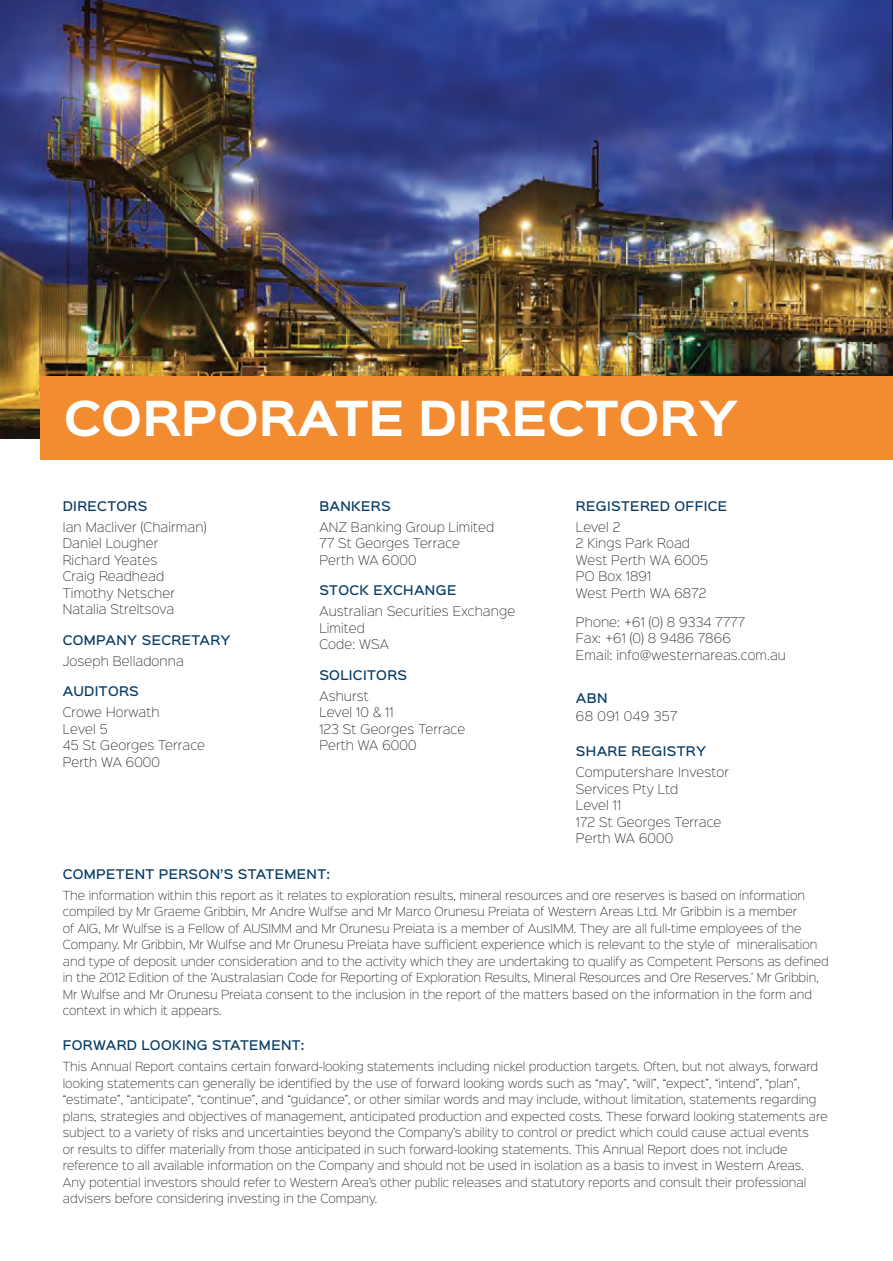
<style>
.page{position:relative;width:893px;height:1261px;background:#fff}
.page>*{position:absolute;margin:0;border:0;box-sizing:border-box;transform-origin:0 0}
.t1{font:700 43.5px "Sinkin Sans 700";color:#fff}
.t2{font:12px/16.5px "Sinkin Sans 200 X Light";letter-spacing:.01em;color:#231f20}
.t3{font:500 12px "Sinkin Sans 500";letter-spacing:.03em;color:#053a64}
.t4{font:12px "Sinkin Sans 200 X Light";letter-spacing:.03em;color:#231f20}
.t5{font:11.25px/16.5px "Sinkin Sans 200 X Light";color:#231f20}
</style>
<div class="page">
<img style="left:0;top:0;width:892px;height:438px">
<div style="left:40px;top:376px;width:852px;height:83px;background:#f38b30"></div>
<hr style="left:892px;top:0;width:1px;height:220px;background:#131643">
<h1 class="t1" style="left:64px;top:395px;width:676px">CORPORATE DIRECTORY</h1>
<p class="t3" style="left:63px;top:496px;width:86px">DIRECTORS</p>
<p class="t2" style="left:63px;top:518px;width:145px">Ian Macliver (Chairman)<br>Daniel Lougher<br>Richard Yeates<br>Craig Readhead<br>Timothy Netscher<br>Natalia Streltsova</p>
<p class="t3" style="left:63px;top:630px;width:169px">COMPANY SECRETARY</p>
<p class="t2" style="left:63px;top:652px;width:123px">Joseph Belladonna</p>
<p class="t3" style="left:63px;top:681px;width:78px">AUDITORS</p>
<p class="t2" style="left:63px;top:703px;width:144px">Crowe Horwath<br>Level 5<br>45 St Georges Terrace<br>Perth WA 6000</p>
<p class="t3" style="left:319px;top:496px;width:73px">BANKERS</p>
<p class="t2" style="left:319px;top:518px;width:177px">ANZ Banking Group Limited<br>77 St Georges Terrace<br>Perth WA 6000</p>
<p class="t3" style="left:319px;top:580px;width:138px">STOCK EXCHANGE</p>
<p class="t2" style="left:319px;top:602px;width:197px">Australian Securities Exchange<br>Limited<br>Code: WSA</p>
<p class="t3" style="left:319px;top:665px;width:89px">SOLICITORS</p>
<p class="t2" style="left:319px;top:687px;width:147px">Ashurst<br>Level 10 &amp; 11<br>123 St Georges Terrace<br>Perth WA 6000</p>
<p class="t3" style="left:576px;top:496px;width:153px">REGISTERED OFFICE</p>
<p class="t2" style="left:576px;top:517px;width:133px">Level 2<br>2 Kings Park Road<br>West Perth WA 6005<br>PO Box 1891<br>West Perth WA 6872</p>
<p class="t2" style="left:576px;top:613px;width:211px">Phone: +61 (0) 8 9334 7777<br>Fax: +61 (0) 8 9486 7866<br>Email: info@westernareas.com.au</p>
<p class="t3" style="left:576px;top:688px;width:33px">ABN</p>
<p class="t4" style="left:576px;top:707px;width:103px">68 091 049 357</p>
<p class="t3" style="left:576px;top:741px;width:132px">SHARE REGISTRY</p>
<p class="t2" style="left:576px;top:763px;width:154px">Computershare Investor<br>Services Pty Ltd<br>Level 11<br>172 St Georges Terrace<br>Perth WA 6000</p>
<p class="t3" style="left:63px;top:864px;width:269px">COMPETENT PERSON’S STATEMENT:</p>
<p class="t5" style="left:63px;top:886px;width:767px">The information within this report as it relates to exploration results, mineral resources and ore reserves is based on information compiled by Mr Graeme Gribbin, Mr Andre Wulfse and Mr Marco Orunesu Preiata of Western Areas Ltd. Mr Gribbin is a member<br>of AIG, Mr Wulfse is a Fellow of AUSIMM and Mr Orunesu Preiata is a member of AusIMM. They are all full-time employees of the Company. Mr Gribbin, Mr Wulfse and Mr Orunesu Preiata have sufficient experience which is relevant to the style of mineralisation and type of deposit under consideration and to the activity which they are undertaking to qualify as Competent Persons as defined in the 2012 Edition of the ‘Australasian Code for Reporting of Exploration Results, Mineral Resources and Ore Reserves.’ Mr Gribbin, Mr Wulfse and Mr Orunesu Preiata consent to the inclusion in the report of the matters based on the information in the form and context in which it appears.</p>
<p class="t3" style="left:63px;top:1035px;width:243px">FORWARD LOOKING STATEMENT:</p>
<p class="t5" style="left:63px;top:1057px;width:766px">This Annual Report contains certain forward-looking statements including nickel production targets. Often, but not always, forward looking statements can generally be identified by the use of forward looking words such as “may”, “will”, “expect”, “intend”, “plan”, “estimate”, “anticipate”, “continue”, and “guidance”, or other similar words and may include, without limitation, statements regarding plans, strategies and objectives of management, anticipated production and expected costs. These forward looking statements are subject to a variety of risks and uncertainties beyond the Company’s ability to control or predict which could cause actual events<br>or results to differ materially from those anticipated in such forward-looking statements. This Annual Report does not include reference to all available information on the Company and should not be used in isolation as a basis to invest in Western Areas.<br>Any potential investors should refer to Western Area’s other public releases and statutory reports and consult their professional advisers before considering investing in the Company.</p>
</div>
